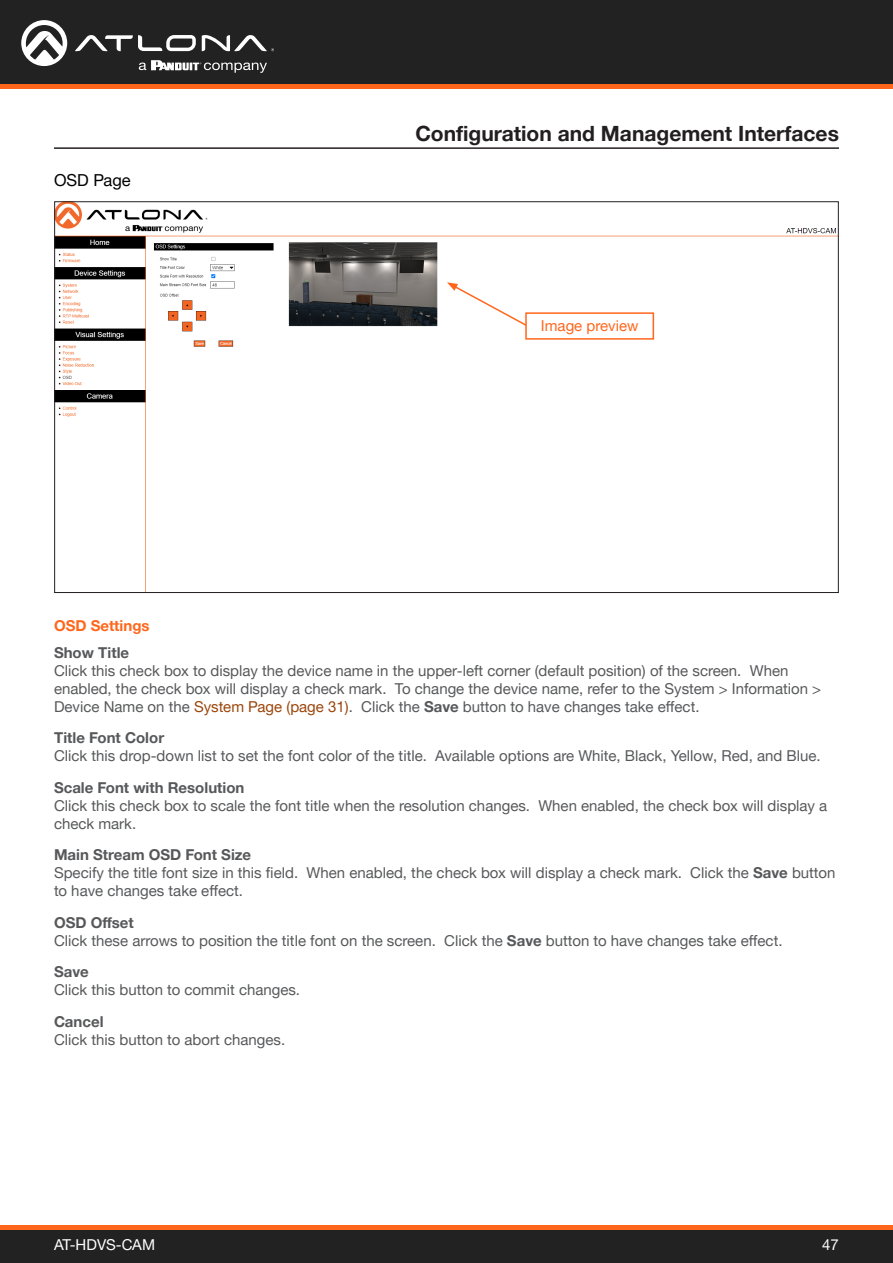
<style>
.page{position:relative;width:893px;height:1263px;background:#fff}
.page>*{position:absolute;margin:0;border:0;box-sizing:border-box;transform-origin:0 0}
.Non_TOC_Section_Head{font:700 21px "Helvetica Neue LTW1 G";color:#231f20}
.Secondary_Subsection{font:16.5px "Helvetica Neue LTW1 G";color:#000}
.Numbered_Steps{font:15px/18px "Helvetica Neue LTW1 G";color:#57585a}
.t1{font:15px "Helvetica Neue LTW1 G";color:#fff}
.General_Text{font:15px "Helvetica Neue LTW1 G";color:#ff661c}
.General_Text-2{font:700 15px "Helvetica Neue LTW1 G";color:#ff661c}
.s1{font-weight:700}
.s2{color:#9b450a}
</style>
<div class="page">
<div style="left:0;top:1227px;width:893px;height:36px;background:#222"></div>
<hr style="left:0;top:1225px;width:893px;height:4px;background:#ff661c">
<div style="left:0;top:0;width:893px;height:84px;background:#222"></div>
<hr style="left:0;top:84px;width:893px;height:4px;background:#ff661c">
<svg style="left:75px;top:35px;width:121px;height:16px"></svg>
<svg style="left:202px;top:35px;width:72px;height:16px"></svg>
<svg style="left:21px;top:20px;width:46px;height:46px"></svg>
<svg style="left:139px;top:60px;width:128px;height:13px"></svg>
<img style="left:56px;top:203px;width:781px;height:388px">
<hr style="left:54px;top:147px;width:785px;height:2px;background:#231f20">
<svg style="left:447px;top:282px;width:82px;height:46px"></svg>
<div style="left:526px;top:313px;width:127px;height:26px;background:#fff"></div>
<div style="left:525px;top:312px;width:129px;height:28px;border:2px solid #ff661c"></div>
<p class="Secondary_Subsection" style="left:54px;top:170px;width:78px">OSD Page</p>
<p class="General_Text-2" style="left:54px;top:616px;width:97px">OSD Settings</p>
<p class="Non_TOC_Section_Head" style="left:415px;top:120px;width:425px">Configuration and Management Interfaces</p>
<p class="General_Text" style="left:541px;top:317px;width:99px">Image preview</p>
<p class="Numbered_Steps" style="left:54px;top:643px;width:769px"><span class="s1">Show Title<br></span>Click this check box to display the device name in the upper-left corner (default position) of the screen. When enabled, the check box will display a check mark. To change the device name, refer to the System &gt; Information &gt; Device Name on the <span class="s2">System Page (page 31)</span>. Click the <span class="s1">Save</span> button to have changes take effect.</p>
<p class="Numbered_Steps" style="left:54px;top:729px;width:768px"><span class="s1">Title Font Color<br></span>Click this drop-down list to set the font color of the title. Available options are White, Black, Yellow, Red, and Blue.</p>
<p class="Numbered_Steps" style="left:54px;top:778px;width:775px"><span class="s1">Scale Font with Resolution<br></span>Click this check box to scale the font title when the resolution changes. When enabled, the check box will display a check mark.</p>
<p class="Numbered_Steps" style="left:54px;top:846px;width:783px"><span class="s1">Main Stream OSD Font Size<br></span>Specify the title font size in this field. When enabled, the check box will display a check mark. Click the <span class="s1">Save</span> button to have changes take effect.</p>
<p class="Numbered_Steps" style="left:54px;top:913px;width:730px"><span class="s1">OSD Offset<br></span>Click these arrows to position the title font on the screen. Click the <span class="s1">Save</span> button to have changes take effect.</p>
<p class="Numbered_Steps" style="left:54px;top:963px;width:248px"><span class="s1">Save<br></span>Click this button to commit changes.</p>
<p class="Numbered_Steps" style="left:54px;top:1012px;width:233px"><span class="s1">Cancel<br></span>Click this button to abort changes.</p>
<p class="t1" style="left:54px;top:1235px;width:103px">AT-HDVS-CAM</p>
<p class="t1" style="left:822px;top:1235px;width:18px">47</p>
</div>
